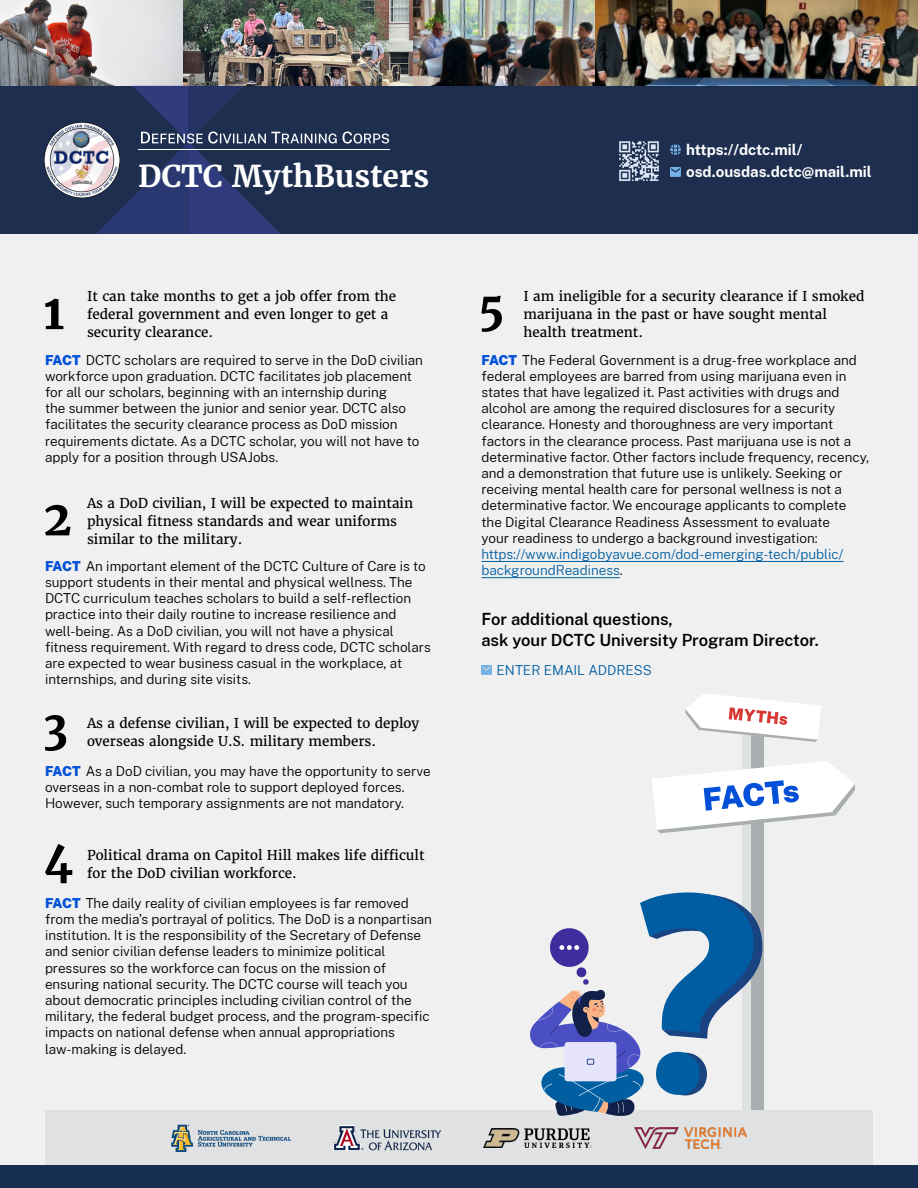
<style>
.page{position:relative;width:918px;height:1188px;background:#f0f0f0}
.page>*{position:absolute;margin:0;border:0;box-sizing:border-box;transform-origin:0 0}
.t1{font:700 30px "Merriweather";color:#fff}
.t2{font:600 16.5px "Public Sans";color:#000}
.t3{font:700 15px "Public Sans";color:#fff}
.t4{font:300 13.5px/16.2px "Public Sans";color:#000}
.t5{font:13.5px/18px "Merriweather";color:#000}
.t6{font:300 13.5px "Public Sans";color:#005ea2}
.s1{font-weight:900;color:#0050d8}
.s2{color:#005ea2}
</style>
<div class="page">
<div style="left:743px;top:730px;width:8px;height:458px;background:#dee1e2"></div>
<div style="left:751px;top:730px;width:13px;height:458px;background:#a9aeb1"></div>
<svg style="left:685px;top:694px;width:136px;height:48px"></svg>
<svg style="left:652px;top:761px;width:203px;height:72px"></svg>
<div style="left:0;top:0;width:918px;height:234px;background:#1e2e4f"></div>
<svg style="left:45px;top:505px;width:25px;height:30px"></svg>
<svg style="left:45px;top:299px;width:18px;height:30px"></svg>
<svg style="left:45px;top:715px;width:21px;height:36px"></svg>
<svg style="left:45px;top:844px;width:27px;height:39px"></svg>
<hr style="left:482px;top:561px;width:361px;height:1px;background:#005ea2">
<hr style="left:482px;top:577px;width:138px;height:1px;background:#005ea2">
<svg style="left:481px;top:296px;width:21px;height:36px"></svg>
<div style="left:45px;top:1110px;width:828px;height:56px;background:#dfe1e2"></div>
<div style="left:0;top:1166px;width:918px;height:22px;background:#162e51"></div>
<img style="left:172px;top:1124px;width:119px;height:27px">
<img style="left:333px;top:1125px;width:108px;height:25px">
<img style="left:634px;top:1127px;width:112px;height:21px">
<img style="left:483px;top:1128px;width:109px;height:19px">
<svg style="left:530px;top:892px;width:233px;height:224px"></svg>
<img style="left:0;top:0;width:918px;height:86px">
<svg style="left:482px;top:666px;width:10px;height:8px"></svg>
<svg style="left:670px;top:168px;width:11px;height:8px"></svg>
<svg style="left:670px;top:144px;width:11px;height:11px"></svg>
<img style="left:619px;top:141px;width:40px;height:40px">
<img style="left:45px;top:122px;width:51px;height:75px">
<hr style="left:138px;top:150px;width:252px;height:1px;background:#fff">
<svg style="left:96px;top:86px;width:293px;height:148px"></svg>
<p class="t1" style="left:138px;top:157px;width:293px">DCTC MythBusters</p>
<p class="t5" style="left:87px;top:287px;width:311px">It can take months to get a job offer from the federal government and even longer to get a security clearance.</p>
<p class="t4" style="left:45px;top:351px;width:379px"><span class="s1">FACT</span> DCTC scholars are required to serve in the DoD civilian workforce upon graduation. DCTC facilitates job placement for all our scholars, beginning with an internship during<br>the summer between the junior and senior year. DCTC also facilitates the security clearance process as DoD mission requirements dictate. As a DCTC scholar, you will not have to apply for a position through USAJobs.</p>
<p class="t5" style="left:87px;top:494px;width:328px">As a DoD civilian, I will be expected to maintain physical fitness standards and wear uniforms similar to the military.</p>
<p class="t4" style="left:45px;top:557px;width:387px"><span class="s1">FACT</span> An important element of the DCTC Culture of Care is to support students in their mental and physical wellness. The DCTC curriculum teaches scholars to build a self-reflection practice into their daily routine to increase resilience and well-being. As a DoD civilian, you will not have a physical fitness requirement. With regard to dress code, DCTC scholars are expected to wear business casual in the workplace, at internships, and during site visits.</p>
<p class="t5" style="left:87px;top:714px;width:334px">As a defense civilian, I will be expected to deploy overseas alongside U.S. military members.</p>
<p class="t4" style="left:45px;top:762px;width:387px"><span class="s1">FACT</span> As a DoD civilian, you may have the opportunity to serve overseas in a non-combat role to support deployed forces.<br>However, such temporary assignments are not mandatory.</p>
<p class="t5" style="left:87px;top:846px;width:339px">Political drama on Capitol Hill makes life difficult for the DoD civilian workforce.</p>
<p class="t4" style="left:45px;top:894px;width:388px"><span class="s1">FACT</span> The daily reality of civilian employees is far removed from the media’s portrayal of politics. The DoD is a nonpartisan institution. It is the responsibility of the Secretary of Defense and senior civilian defense leaders to minimize political pressures so the workforce can focus on the mission of ensuring national security. The DCTC course will teach you about democratic principles including civilian control of the military, the federal budget process, and the program-specific impacts on national defense when annual appropriations law-making is delayed.</p>
<p class="t3" style="left:686px;top:138px;width:118px">https://dctc.mil/</p>
<p class="t3" style="left:686px;top:161px;width:187px">osd.ousdas.dctc@mail.mil</p>
<p class="t5" style="left:524px;top:287px;width:343px">I am ineligible for a security clearance if I smoked marijuana in the past or have sought mental health treatment.</p>
<p class="t4" style="left:482px;top:351px;width:389px"><span class="s1">FACT</span> The Federal Government is a drug-free workplace and federal employees are barred from using marijuana even in states that have legalized it. Past activities with drugs and alcohol are among the required disclosures for a security clearance. Honesty and thoroughness are very important factors in the clearance process. Past marijuana use is not a determinative factor. Other factors include frequency, recency, and a demonstration that future use is unlikely. Seeking or receiving mental health care for personal wellness is not a determinative factor. We encourage applicants to complete the Digital Clearance Readiness Assessment to evaluate<br>your readiness to undergo a background investigation: <span class="s2">https://www.indigobyavue.com/dod-emerging-tech/public/ backgroundReadiness</span>.</p>
<p class="t2" style="left:482px;top:607px;width:193px">For additional questions,</p>
<p class="t2" style="left:482px;top:628px;width:339px">ask your DCTC University Program Director.</p>
<p class="t6" style="left:496px;top:660px;width:157px">ENTER EMAIL ADDRESS</p>
</div>
